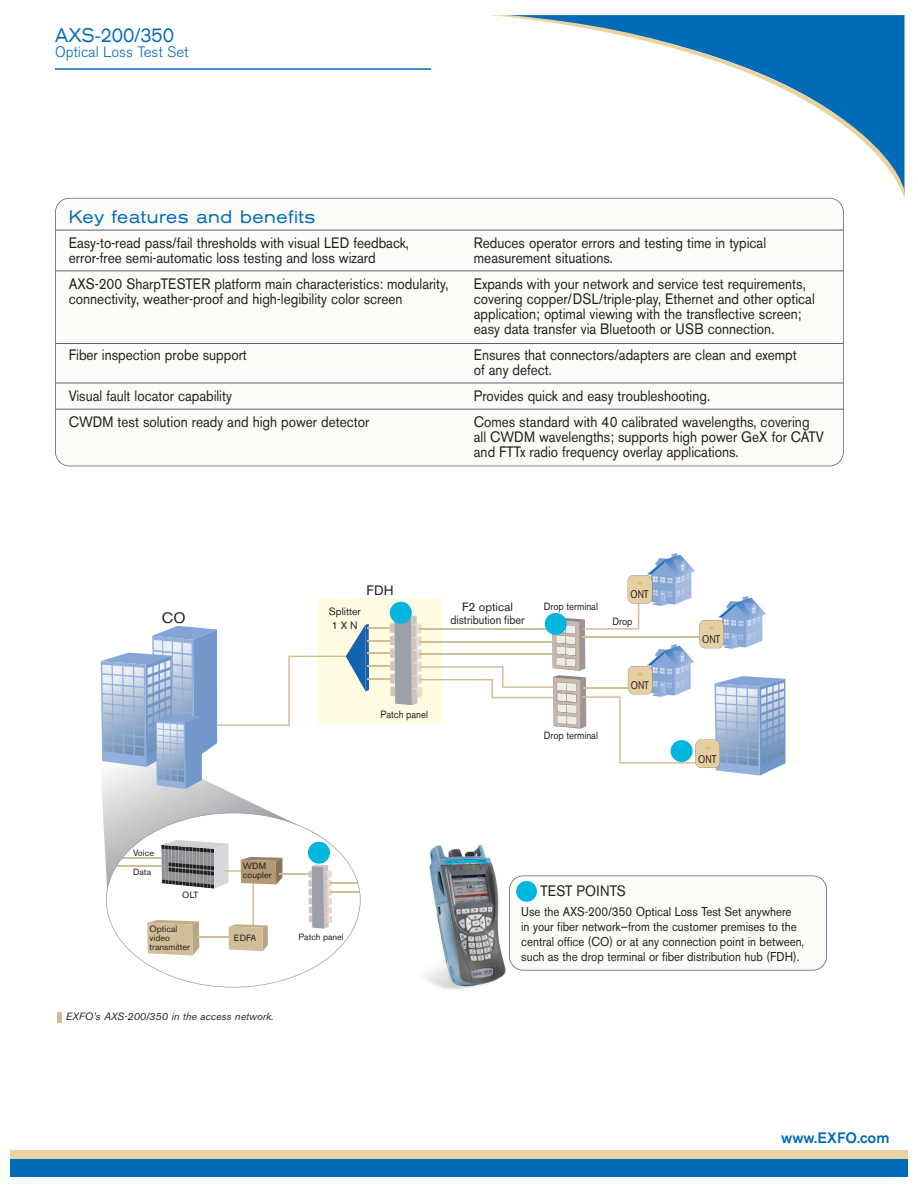
<style>
.page{position:relative;width:918px;height:1188px;background:#fff}
.page>*{position:absolute;margin:0;border:0;box-sizing:border-box;transform-origin:0 0}
.t1{font:expanded 19.5px "Akzidenz Grotesk BE";color:#006bb6;scale:.8 1}
.t2{font:expanded 18px "Akzidenz Grotesk BE";letter-spacing:.035em;color:#006bb6;scale:.9 1}
.t3{font:15px/15px "Akzidenz Grotesk BE";color:#231f20;scale:.9 1}
.t4{font:300 15px "Akzidenz Grotesk BE";color:#006bb6}
.t5{font:500 15px "Akzidenz Grotesk BE";color:#006bb6}
.t6{font:15px "Akzidenz Grotesk BE";color:#231f20}
.t7{font:13.5px "Akzidenz Grotesk BE";color:#231f20}
.t8{font:12.75px/15px "Akzidenz Grotesk BE";color:#231f20;scale:.9 1}
.t9{font:12px "Akzidenz Grotesk BE";color:#231f20;scale:.9 1}
.t10{font:12px "Akzidenz Grotesk BE";color:#231f20}
.t11{font:11.1px "Akzidenz Grotesk BE";letter-spacing:.01em;color:#211e1e;scale:.8 1}
.t12{font:10.5px "Akzidenz Grotesk BE";color:#231f20;scale:.9 1}
.t13{font:italic 10.5px "Akzidenz Grotesk BE";color:#231f20}
.t14{font:10.5px/13.5px "Akzidenz Grotesk BE";color:#231f20;text-align:center}
.t15{font:9px/9px "Akzidenz Grotesk BE";color:#231f20}
</style>
<div class="page">
<div style="left:10px;top:1150px;width:898px;height:18px;background:#e8d3a1"></div>
<div style="left:10px;top:1159px;width:898px;height:17px;background:#006bb6"></div>
<svg style="left:490px;top:15px;width:414px;height:184px"></svg>
<hr style="left:55px;top:68px;width:376px;height:2px;background:#006bb6">
<div style="left:56px;top:199px;width:787px;height:267px;background:#fcfbf8;border-radius:14px"></div>
<div style="left:55px;top:198px;width:789px;height:268px;border:2px solid #52626f;border-radius:14px"></div>
<hr style="left:55px;top:230px;width:788px;height:1px;background:#52626f">
<hr style="left:55px;top:270px;width:788px;height:1px;background:#52626f">
<hr style="left:55px;top:343px;width:788px;height:1px;background:#52626f">
<hr style="left:55px;top:409px;width:788px;height:1px;background:#52626f">
<hr style="left:55px;top:383px;width:788px;height:1px;background:#52626f">
<img style="left:648px;top:553px;width:47px;height:22px">
<svg style="left:100px;top:575px;width:686px;height:291px"></svg>
<svg style="left:106px;top:813px;width:255px;height:175px"></svg>
<div style="left:57px;top:1012px;width:5px;height:10px;background:#d2be96"></div>
<div style="left:400px;top:838px;width:125px;height:157px;background:#fff"></div>
<img style="left:425px;top:844px;width:90px;height:146px">
<div style="left:510px;top:876px;width:316px;height:94px;background:#fcfbf8;border-radius:14px"></div>
<div style="left:509px;top:875px;width:318px;height:96px;border:2px solid #52626f;border-radius:14px"></div>
<div style="left:516px;top:881px;width:21px;height:21px;background:#00b6de;border-radius:50%"></div>
<h1 class="t1" style="left:55px;top:28px;width:150px">AXS-200/350</h1>
<p class="t4" style="left:55px;top:46px;width:135px">Optical Loss Test Set</p>
<p class="t2" style="left:69px;top:210px;width:275px">Key features and benefits</p>
<p class="t3" style="left:69px;top:237px;width:379px">Easy-to-read pass/fail thresholds with visual LED feedback,</p>
<p class="t3" style="left:474px;top:237px;width:326px">Reduces operator errors and testing time in typical</p>
<p class="t3" style="left:69px;top:252px;width:342px">error-free semi-automatic loss testing and loss wizard</p>
<p class="t3" style="left:474px;top:252px;width:156px">measurement situations.</p>
<p class="t3" style="left:69px;top:278px;width:423px">AXS-200 SharpTESTER platform main characteristics: modularity,</p>
<p class="t3" style="left:474px;top:278px;width:370px">Expands with your network and service test requirements,</p>
<p class="t3" style="left:69px;top:293px;width:372px">connectivity, weather-proof and high-legibility color screen</p>
<p class="t3" style="left:474px;top:293px;width:380px">covering copper/DSL/triple-play, Ethernet and other optical application; optimal viewing with the transflective screen; easy data transfer via Bluetooth or USB connection.</p>
<p class="t3" style="left:69px;top:349px;width:199px">Fiber inspection probe support</p>
<p class="t3" style="left:474px;top:349px;width:360px">Ensures that connectors/adapters are clean and exempt of any defect.</p>
<p class="t3" style="left:69px;top:390px;width:183px">Visual fault locator capability</p>
<p class="t3" style="left:474px;top:390px;width:264px">Provides quick and easy troubleshooting.</p>
<p class="t3" style="left:69px;top:416px;width:335px">CWDM test solution ready and high power detector</p>
<p class="t3" style="left:474px;top:416px;width:390px">Comes standard with 40 calibrated wavelengths, covering all CWDM wavelengths; supports high power GeX for CATV and FTTx radio frequency overlay applications.</p>
<p class="t6" style="left:162px;top:613px;width:25px">CO</p>
<p class="t7" style="left:366px;top:585px;width:29px">FDH</p>
<p class="t11" style="left:630px;top:590px;width:24px">ONT</p>
<p class="t10" style="left:462px;top:602px;width:52px">F2 optical</p>
<p class="t12" style="left:544px;top:602px;width:62px">Drop terminal</p>
<p class="t9" style="left:450px;top:616px;width:84px">distribution fiber</p>
<p class="t14" style="left:329px;top:606px;width:34px">Splitter<br>1 X N</p>
<p class="t12" style="left:612px;top:618px;width:24px">Drop</p>
<p class="t12" style="left:381px;top:711px;width:54px">Patch panel</p>
<p class="t12" style="left:544px;top:732px;width:62px">Drop terminal</p>
<p class="t11" style="left:631px;top:681px;width:24px">ONT</p>
<p class="t11" style="left:702px;top:635px;width:24px">ONT</p>
<p class="t11" style="left:698px;top:755px;width:24px">ONT</p>
<p class="t15" style="left:133px;top:844px;width:23px;line-height:19.4px">Voice<br>Data</p>
<p class="t15" style="left:182px;top:891px;width:17px">OLT</p>
<p class="t15" style="left:150px;top:926px;width:42px">Optical video transmitter</p>
<p class="t15" style="left:243px;top:863px;width:30px">WDM coupler</p>
<p class="t15" style="left:234px;top:935px;width:24px">EDFA</p>
<p class="t13" style="left:66px;top:1012px;width:209px">EXFO’s AXS-200/350 in the access network.</p>
<p class="t15" style="left:299px;top:933px;width:47px">Patch panel</p>
<p class="t3" style="left:541px;top:885px;width:96px">TEST POINTS</p>
<p class="t8" style="left:521px;top:906px;width:316px">Use the AXS-200/350 Optical Loss Test Set anywhere<br>in your fiber network—from the customer premises to the central office (CO) or at any connection point in between, such as the drop terminal or fiber distribution hub (FDH).</p>
<p class="t5" style="left:781px;top:1132px;width:110px">www.EXFO.com</p>
</div>
